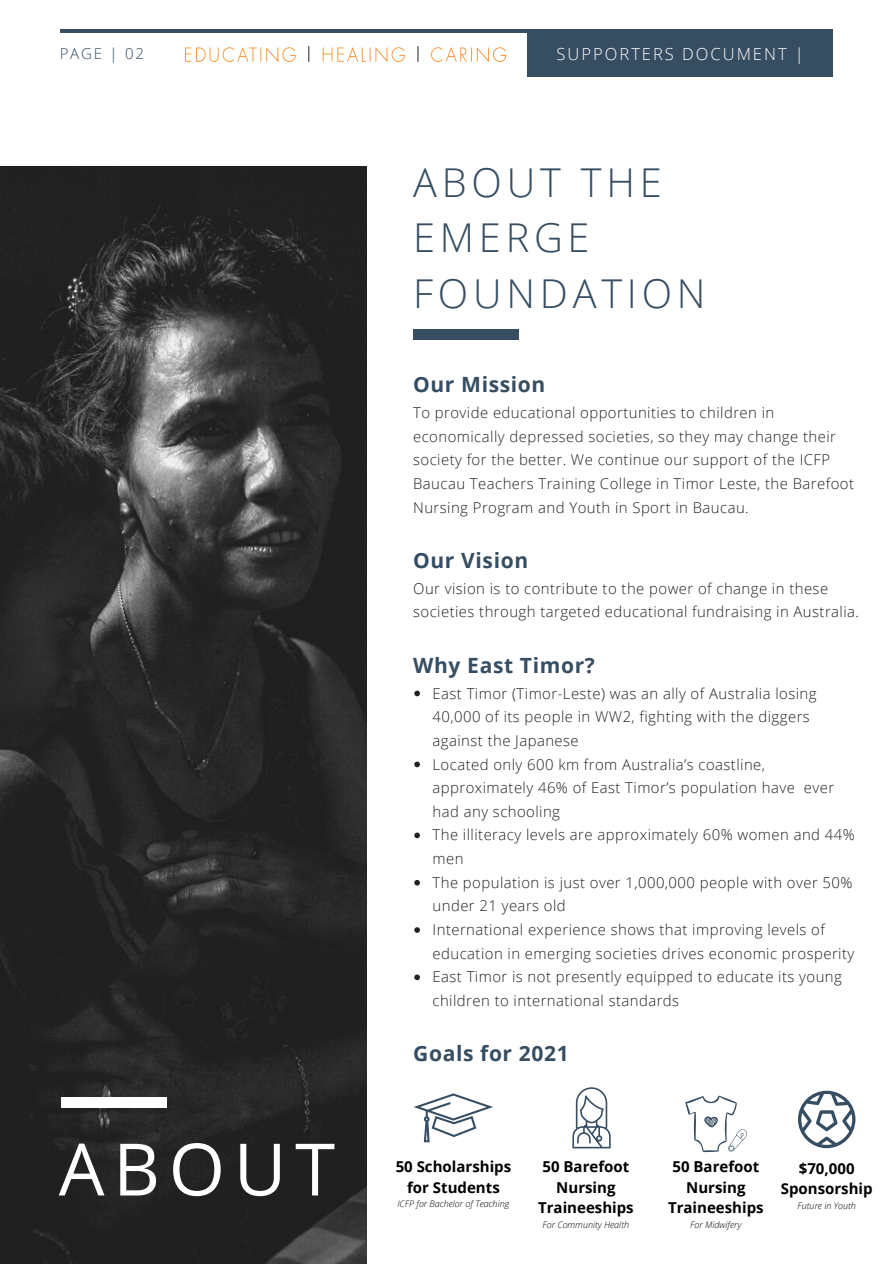
<style>
.page{position:relative;width:894px;height:1264px;background:#fff}
.page>*{position:absolute;margin:0;border:0;box-sizing:border-box;transform-origin:0 0}
.t1{font:72.3px "Open Sans";letter-spacing:.12em;color:#fff}
.t2{font:300 39.75px/55.2px "Open Sans";letter-spacing:.12em;color:#364d62}
.t3{font:700 21px "Open Sans";letter-spacing:.03em;color:#364d62}
.t4{font:300 16.5px "Open Sans";letter-spacing:.12em;color:#fff}
.t5{font:700 15px/20.2px "Open Sans";color:#000;text-align:center}
.t6{font:300 15px "Open Sans";letter-spacing:.12em;color:#364d62}
.t7{font:300 14.85px/23.7px "Open Sans";letter-spacing:.03em;color:#222}
.t8{font:italic 300 9px "Open Sans";color:#000}
</style>
<div class="page">
<img style="left:0;top:166px;width:366px;height:1097px">
<div style="left:61px;top:1097px;width:105px;height:10px;background:#fff"></div>
<div style="left:413px;top:329px;width:106px;height:11px;background:#364d62"></div>
<svg style="left:414px;top:690px;width:6px;height:6px"></svg>
<svg style="left:414px;top:761px;width:6px;height:6px"></svg>
<svg style="left:414px;top:832px;width:6px;height:6px"></svg>
<svg style="left:414px;top:879px;width:6px;height:6px"></svg>
<svg style="left:414px;top:927px;width:6px;height:5px"></svg>
<svg style="left:414px;top:974px;width:6px;height:6px"></svg>
<svg style="left:414px;top:1093px;width:79px;height:49px"></svg>
<svg style="left:572px;top:1087px;width:38px;height:61px"></svg>
<svg style="left:685px;top:1095px;width:62px;height:58px"></svg>
<svg style="left:798px;top:1090px;width:57px;height:58px"></svg>
<hr style="left:60px;top:29px;width:771px;height:4px;background:#364d62">
<div style="left:527px;top:29px;width:305px;height:48px;background:#364d62"></div>
<img style="left:185px;top:46px;width:322px;height:16px">
<p class="t6" style="left:60px;top:43px;width:86px">PAGE | 02</p>
<p class="t4" style="left:556px;top:42px;width:249px">SUPPORTERS DOCUMENT |</p>
<p class="t2" style="left:413px;top:154px;width:294px">ABOUT THE<br>EMERGE<br>FOUNDATION</p>
<p class="t3" style="left:413px;top:370px;width:134px">Our Mission</p>
<p class="t7" style="left:413px;top:400px;width:442px">To provide educational opportunities to children in economically depressed societies, so they may change their society for the better. We continue our support of the ICFP Baucau Teachers Training College in Timor Leste, the Barefoot Nursing Program and Youth in Sport in Baucau.</p>
<p class="t3" style="left:413px;top:545px;width:116px">Our Vision</p>
<p class="t7" style="left:413px;top:576px;width:447px">Our vision is to contribute to the power of change in these societies through targeted educational fundraising in Australia.</p>
<p class="t3" style="left:413px;top:650px;width:183px">Why East Timor?</p>
<p class="t7" style="left:432px;top:681px;width:385px">East Timor (Timor-Leste) was an ally of Australia losing<br>40,000 of its people in WW2, fighting with the diggers against the Japanese</p>
<p class="t7" style="left:432px;top:752px;width:403px">Located only 600 km from Australia’s coastline, approximately 46% of East Timor’s population have ever had any schooling</p>
<p class="t7" style="left:432px;top:822px;width:423px">The illiteracy levels are approximately 60% women and 44% men</p>
<p class="t7" style="left:432px;top:870px;width:421px">The population is just over 1,000,000 people with over 50% under 21 years old</p>
<p class="t7" style="left:432px;top:917px;width:423px">International experience shows that improving levels of education in emerging societies drives economic prosperity</p>
<p class="t7" style="left:432px;top:964px;width:411px">East Timor is not presently equipped to educate its young children to international standards</p>
<p class="t1" style="left:59px;top:1118px;width:278px">ABOUT</p>
<p class="t3" style="left:413px;top:1038px;width:157px">Goals for 2021</p>
<p class="t5" style="left:395px;top:1156px;width:117px">50 Scholarships for Students</p>
<p class="t8" style="left:397px;top:1197px;width:113px">ICFP for Bachelor of Teaching</p>
<p class="t5" style="left:538px;top:1156px;width:97px">50 Barefoot<br>Nursing<br>Traineeships</p>
<p class="t8" style="left:542px;top:1217px;width:88px">For Community Health</p>
<p class="t5" style="left:667px;top:1156px;width:97px">50 Barefoot<br>Nursing<br>Traineeships</p>
<p class="t8" style="left:690px;top:1217px;width:53px">For Midwifery</p>
<p class="t5" style="left:780px;top:1157px;width:93px">$70,000<br>Sponsorship</p>
<p class="t8" style="left:797px;top:1198px;width:60px">Future in Youth</p>
</div>
